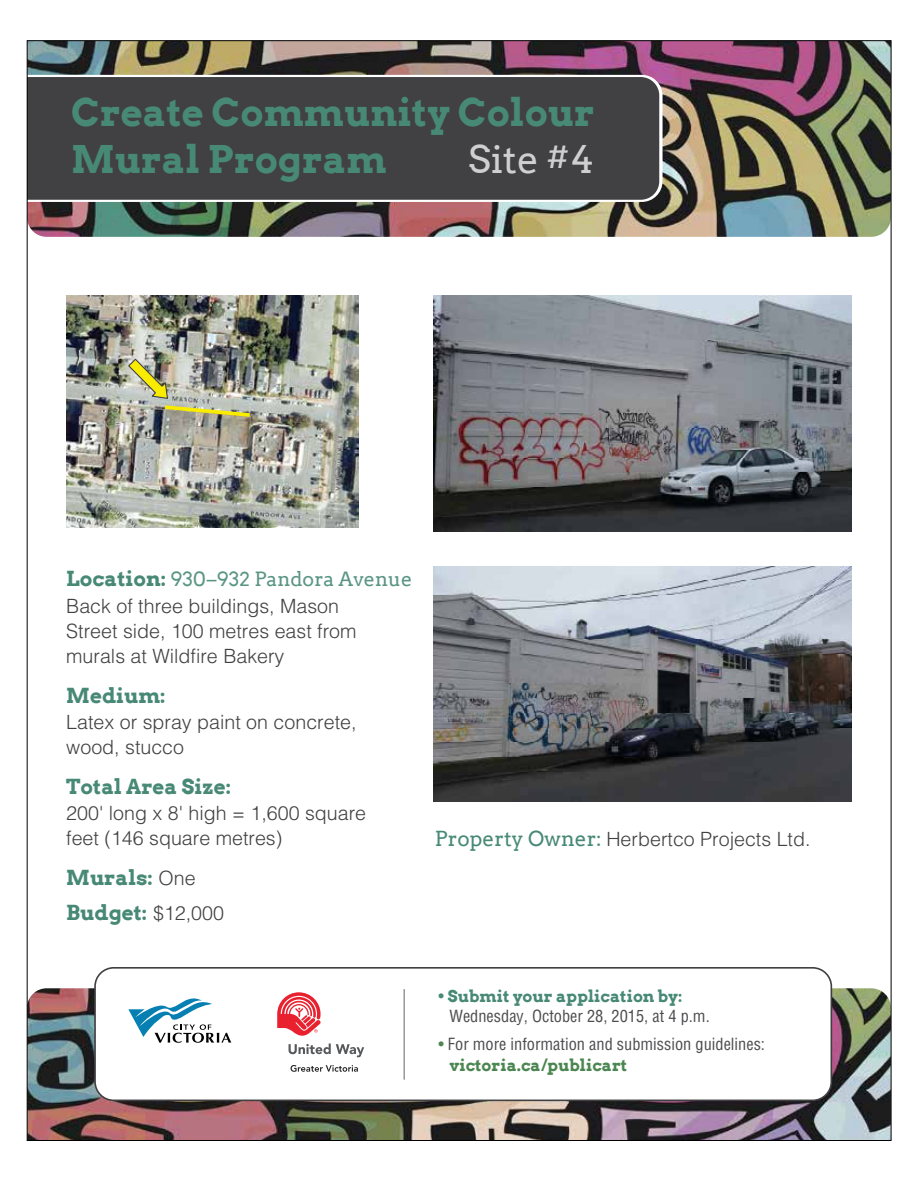
<style>
.page{position:relative;width:918px;height:1188px;background:#fff}
.page>*{position:absolute;margin:0;border:0;box-sizing:border-box;transform-origin:0 0}
.t1{font:700 38.25px/47px "Arvo";color:#478975}
.t2{font:38.25px "Arvo";color:rgb(255 255 255/.75)}
.t3{font:700 20.7px/35px "Arvo";color:#478975}
.t4{font:300 19.65px/25px "Helvetica LT Std";color:#414042}
.t5{font:19.65px "Arvo";color:rgb(71 137 117/.9)}
.t6{font:condensed 16.35px "Helvetica LT Std";color:#4d4d4f}
.t7{font:700 16.35px "Arvo";color:#478975}
.t8{font:700 16.35px "Arvo";color:#4b8651}
.s1{font-size:30.6px}
.s2{font-weight:700;font-size:20.7px;color:#478975}
.s3{font-family:"Helvetica LT Std";font-weight:300;font-size:19.65px;color:#414042}
.s4{font-family:"Arvo";font-weight:400;font-size:20.7px;color:#478975}
.s5{font-family:"Helvetica LT Std";font-weight:400;font-stretch:condensed}
.s6{color:#4b8651}
</style>
<div class="page">
<img style="left:29px;top:42px;width:860px;height:195px">
<img style="left:29px;top:988px;width:860px;height:151px">
<div style="left:95px;top:968px;width:736px;height:132px;background:#fff;border-radius:19px"></div>
<div style="left:94px;top:967px;width:738px;height:134px;border:2px solid #414042;border-radius:19px"></div>
<svg style="left:128px;top:998px;width:103px;height:45px"></svg>
<svg style="left:289px;top:1044px;width:75px;height:13px"></svg>
<svg style="left:291px;top:1065px;width:67px;height:7px"></svg>
<svg style="left:277px;top:992px;width:44px;height:44px"></svg>
<hr style="left:404px;top:989px;width:1px;height:91px;background:#636466">
<img style="left:433px;top:296px;width:419px;height:235px">
<img style="left:434px;top:566px;width:418px;height:235px">
<img style="left:66px;top:296px;width:293px;height:232px">
<img style="left:127px;top:358px;width:127px;height:61px">
<svg style="left:29px;top:75px;width:634px;height:127px"></svg>
<div style="left:29px;top:77px;width:630px;height:123px;background:#414042"></div>
<h1 class="t1" style="left:71px;top:89px;width:525px">Create Community Colour<br>Mural Program</h1>
<h1 class="t2" style="left:468px;top:137px;width:128px">Site <span class="s1">#</span>4</h1>
<p class="t5" style="left:66px;top:568px;width:348px"><span class="s2">Location:</span> 930–932 Pandora Avenue</p>
<p class="t4" style="left:66px;top:593px;width:292px">Back of three buildings, Mason<br>Street side, 100 metres east from murals at Wildfire Bakery</p>
<p class="t3" style="left:66px;top:678px;width:101px">Medium:</p>
<p class="t4" style="left:66px;top:710px;width:292px">Latex or spray paint on concrete, wood, stucco</p>
<p class="t3" style="left:66px;top:769px;width:167px">Total Area Size:</p>
<p class="t4" style="left:66px;top:801px;width:301px">200' long x 8' high = 1,600 square feet (146 square metres)</p>
<p class="t3" style="left:66px;top:860px;width:159px">Murals: <span class="s3">One<br></span>Budget: <span class="s3">$12,000</span></p>
<p class="t4" style="left:435px;top:827px;width:377px"><span class="s4">Property Owner:</span> Herbertco Projects Ltd.</p>
<p class="t7" style="left:438px;top:986px;width:246px"><span class="s5">•</span> Submit your application by:</p>
<p class="t6" style="left:449px;top:1006px;width:262px">Wednesday, October 28, 2015, at 4 p.m.</p>
<p class="t6" style="left:438px;top:1034px;width:328px"><span class="s6">•</span> For more information and submission guidelines:</p>
<p class="t8" style="left:449px;top:1056px;width:179px">victoria.ca/publicart</p>
</div>
